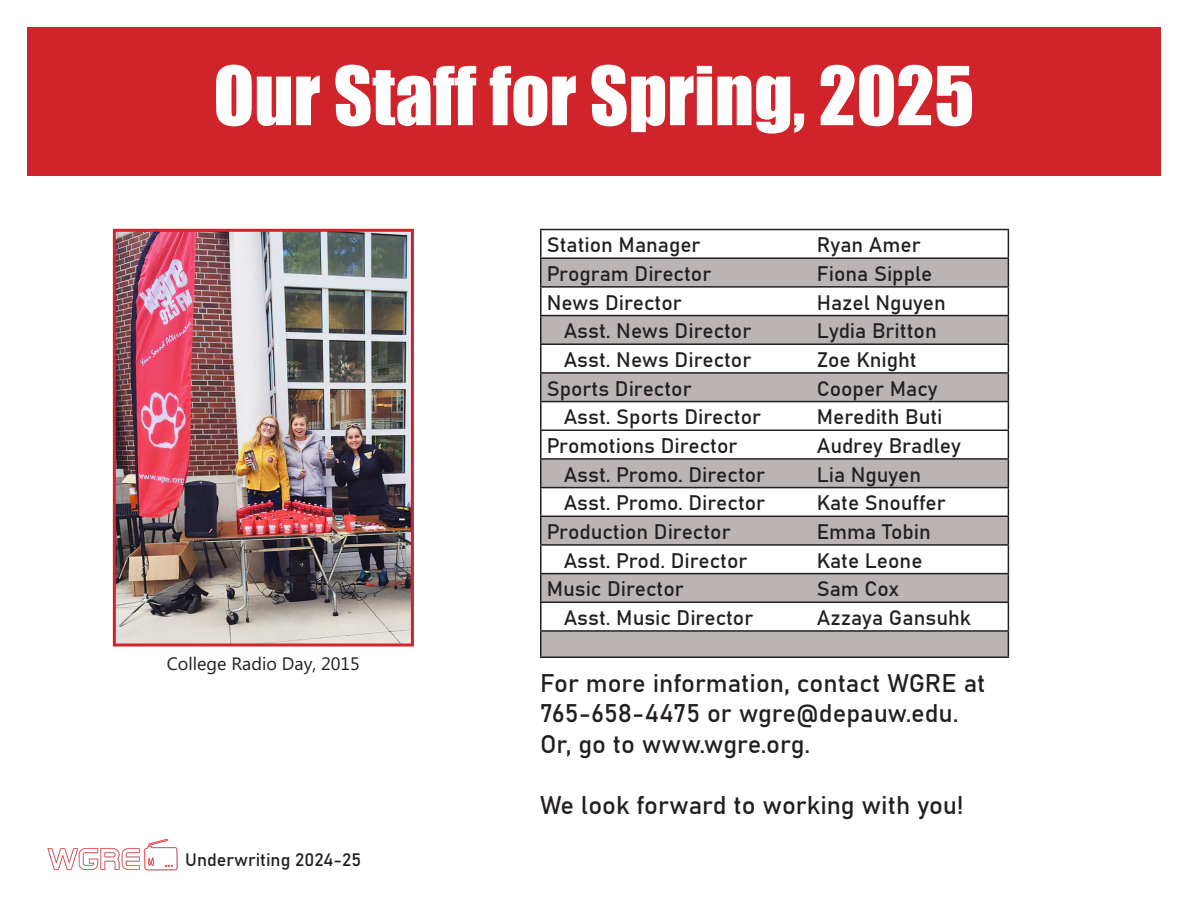
<style>
.page{position:relative;width:1188px;height:918px;background:#fff}
.page>*{position:absolute;margin:0;border:0;box-sizing:border-box;transform-origin:0 0}
.t1{font:75px "Impact";color:#fff}
.t2{font:25.5px/30.6px "Bahnschrift";color:#231f20}
.t3{font:21px "Bahnschrift";color:#231f20}
.t4{font:18px "Microsoft Phags Pa";color:#231f20}
.t5{font:18px "Bahnschrift";color:#231f20}
</style>
<div class="page">
<div style="left:27px;top:27px;width:1134px;height:149px;background:#d1232a"></div>
<img style="left:47px;top:839px;width:131px;height:32px">
<img style="left:117px;top:233px;width:293px;height:410px">
<div style="left:113px;top:229px;width:301px;height:418px;border:3px solid #d1232a"></div>
<svg style="left:542px;top:259px;width:466px;height:397px;fill:#bab5b4"></svg>
<hr style="left:540px;top:229px;width:469px;height:1px;background:#231f20">
<hr style="left:540px;top:230px;width:2px;height:27px;background:#231f20">
<hr style="left:540px;top:257px;width:469px;height:2px;background:#231f20">
<hr style="left:540px;top:259px;width:2px;height:27px;background:#231f20">
<hr style="left:540px;top:286px;width:469px;height:2px;background:#231f20">
<hr style="left:540px;top:288px;width:2px;height:27px;background:#231f20">
<hr style="left:540px;top:315px;width:469px;height:1px;background:#231f20">
<hr style="left:540px;top:316px;width:2px;height:27px;background:#231f20">
<hr style="left:540px;top:343px;width:469px;height:2px;background:#231f20">
<hr style="left:540px;top:345px;width:2px;height:27px;background:#231f20">
<hr style="left:540px;top:372px;width:469px;height:2px;background:#231f20">
<hr style="left:540px;top:374px;width:2px;height:27px;background:#231f20">
<hr style="left:540px;top:401px;width:469px;height:1px;background:#231f20">
<hr style="left:540px;top:402px;width:2px;height:27px;background:#231f20">
<hr style="left:540px;top:429px;width:469px;height:2px;background:#231f20">
<hr style="left:540px;top:431px;width:2px;height:27px;background:#231f20">
<hr style="left:540px;top:458px;width:469px;height:2px;background:#231f20">
<hr style="left:540px;top:460px;width:2px;height:27px;background:#231f20">
<hr style="left:540px;top:487px;width:469px;height:1px;background:#231f20">
<hr style="left:540px;top:488px;width:2px;height:28px;background:#231f20">
<hr style="left:540px;top:516px;width:469px;height:1px;background:#231f20">
<hr style="left:540px;top:517px;width:2px;height:27px;background:#231f20">
<hr style="left:540px;top:544px;width:469px;height:2px;background:#231f20">
<hr style="left:540px;top:546px;width:2px;height:27px;background:#231f20">
<hr style="left:540px;top:573px;width:469px;height:1px;background:#231f20">
<hr style="left:540px;top:574px;width:2px;height:28px;background:#231f20">
<hr style="left:540px;top:602px;width:469px;height:1px;background:#231f20">
<hr style="left:540px;top:603px;width:2px;height:27px;background:#231f20">
<hr style="left:540px;top:630px;width:469px;height:2px;background:#231f20">
<hr style="left:540px;top:632px;width:2px;height:24px;background:#231f20">
<svg style="left:1008px;top:230px;width:1px;height:426px"></svg>
<hr style="left:540px;top:656px;width:469px;height:2px;background:#231f20">
<p class="t1" style="left:213px;top:38px;width:763px">OUR STAFF FOR SPRING, 2025</p>
<p class="t4" style="left:167px;top:651px;width:195px">College Radio Day, 2015</p>
<p class="t5" style="left:185px;top:846px;width:177px">Underwriting 2024-25</p>
<p class="t3" style="left:547px;top:229px;width:155px">Station Manager</p>
<p class="t3" style="left:817px;top:229px;width:105px">Ryan Amer</p>
<p class="t3" style="left:547px;top:258px;width:166px">Program Director</p>
<p class="t3" style="left:817px;top:258px;width:117px">Fiona Sipple</p>
<p class="t3" style="left:547px;top:286px;width:137px">News Director</p>
<p class="t3" style="left:817px;top:286px;width:131px">Hazel Nguyen</p>
<p class="t3" style="left:564px;top:315px;width:189px">Asst. News Director</p>
<p class="t3" style="left:817px;top:315px;width:122px">Lydia Britton</p>
<p class="t3" style="left:564px;top:344px;width:189px">Asst. News Director</p>
<p class="t3" style="left:817px;top:344px;width:101px">Zoe Knight</p>
<p class="t3" style="left:547px;top:372px;width:146px">Sports Director</p>
<p class="t3" style="left:817px;top:372px;width:122px">Cooper Macy</p>
<p class="t3" style="left:564px;top:401px;width:199px">Asst. Sports Director</p>
<p class="t3" style="left:817px;top:401px;width:127px">Meredith Buti</p>
<p class="t3" style="left:547px;top:430px;width:192px">Promotions Director</p>
<p class="t3" style="left:817px;top:430px;width:146px">Audrey Bradley</p>
<p class="t3" style="left:564px;top:458px;width:203px">Asst. Promo. Director</p>
<p class="t3" style="left:817px;top:458px;width:106px">Lia Nguyen</p>
<p class="t3" style="left:564px;top:487px;width:203px">Asst. Promo. Director</p>
<p class="t3" style="left:817px;top:487px;width:130px">Kate Snouffer</p>
<p class="t3" style="left:547px;top:516px;width:185px">Production Director</p>
<p class="t3" style="left:817px;top:516px;width:116px">Emma Tobin</p>
<p class="t3" style="left:564px;top:544px;width:185px">Asst. Prod. Director</p>
<p class="t3" style="left:817px;top:544px;width:107px">Kate Leone</p>
<p class="t3" style="left:547px;top:573px;width:139px">Music Director</p>
<p class="t3" style="left:817px;top:573px;width:84px">Sam Cox</p>
<p class="t3" style="left:564px;top:602px;width:191px">Asst. Music Director</p>
<p class="t3" style="left:817px;top:602px;width:156px">Azzaya Gansuhk</p>
<p class="t2" style="left:540px;top:666px;width:447px">For more information, contact WGRE at<br>765-658-4475 or wgre@depauw.edu.</p>
<p class="t2" style="left:540px;top:727px;width:272px">Or, go to www.wgre.org.</p>
<p class="t2" style="left:540px;top:788px;width:425px">We look forward to working with you!</p>
</div>
